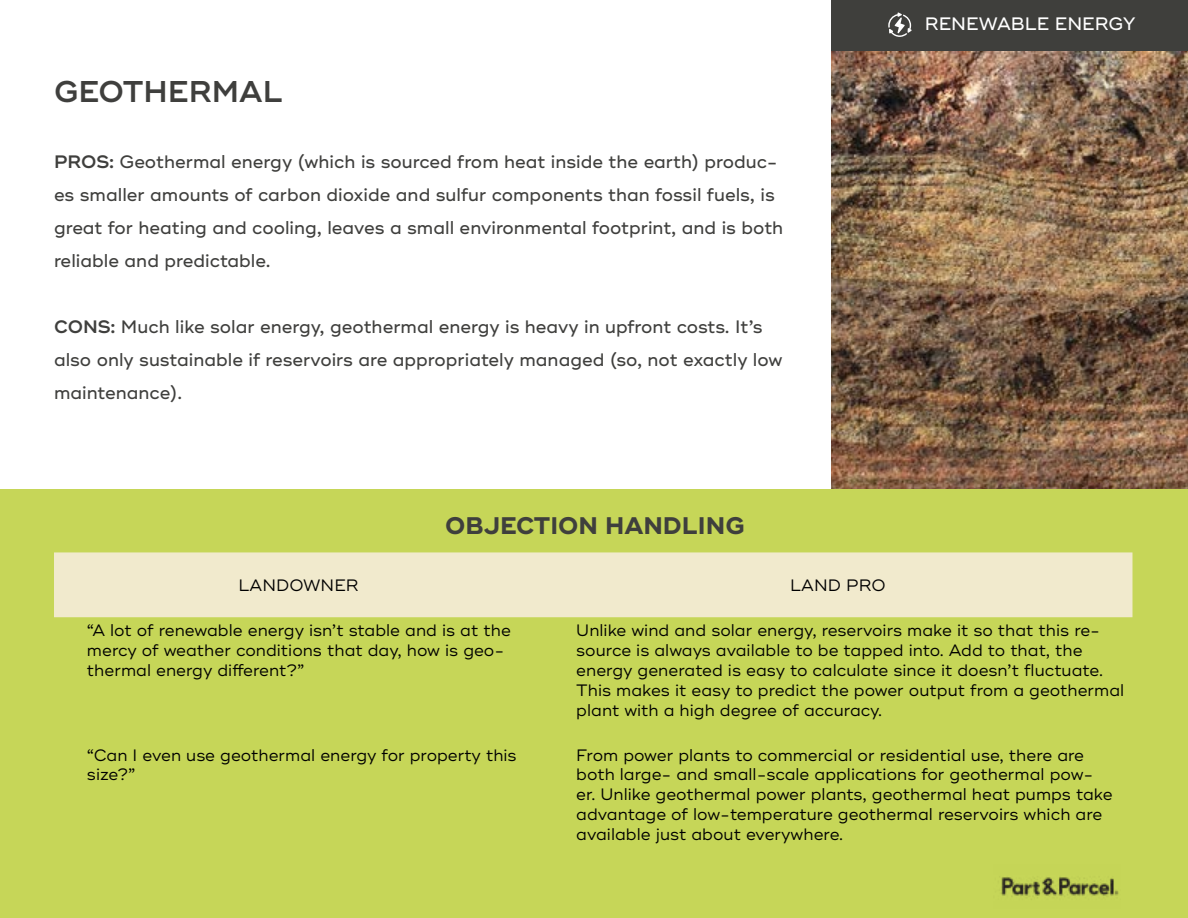
<style>
.page{position:relative;width:1188px;height:918px;background:#fff}
.page>*{position:absolute;margin:0;border:0;box-sizing:border-box;transform-origin:0 0}
.t1{font:600 30px "Ridley Grotesk";color:#3f3f3d}
.t2{font:700 24px "Ridley Grotesk";color:#3f3f3d}
.t3{font:500 18px/33px "Ridley Grotesk";color:#3f3f3d}
.t4{font:500 18px "Ridley Grotesk";color:#fff}
.t5{font:16.5px/19.8px "Ridley Grotesk";color:#000}
.t6{font:16.5px "Ridley Grotesk Demo";color:#000}
.s1{font-weight:600}
</style>
<div class="page">
<img style="left:832px;top:52px;width:356px;height:437px">
<div style="left:831px;top:0;width:357px;height:51px;background:#3f3f3c"></div>
<div style="left:0;top:489px;width:1188px;height:429px;background:#c6d658"></div>
<svg style="left:888px;top:13px;width:24px;height:24px"></svg>
<div style="left:54px;top:552px;width:1078px;height:65px;background:#f1eacd"></div>
<img style="left:1001px;top:877px;width:118px;height:23px">
<h1 class="t1" style="left:54px;top:73px;width:230px">GEOTHERMAL</h1>
<p class="t3" style="left:54px;top:145px;width:731px"><span class="s1">PROS:</span> Geothermal energy (which is sourced from heat inside the earth) produc&shy;es smaller amounts of carbon dioxide and sulfur components than fossil fuels, is great for heating and cooling, leaves a small environmental footprint, and is both reliable and predictable.</p>
<p class="t3" style="left:54px;top:310px;width:730px"><span class="s1">CONS:</span> Much like solar energy, geothermal energy is heavy in upfront costs. It’s also only sustainable if reservoirs are appropriately managed (so, not exactly low maintenance).</p>
<h2 class="t2" style="left:445px;top:511px;width:301px">OBJECTION HANDLING</h2>
<p class="t4" style="left:925px;top:13px;width:212px">RENEWABLE ENERGY</p>
<p class="t6" style="left:239px;top:578px;width:122px">LANDOWNER</p>
<p class="t6" style="left:790px;top:578px;width:97px">LAND PRO</p>
<p class="t5" style="left:87px;top:621px;width:425px">“A lot of renewable energy isn’t stable and is at the mercy of weather conditions that day, how is geo&shy;thermal energy different?”</p>
<p class="t5" style="left:576px;top:621px;width:550px">Unlike wind and solar energy, reservoirs make it so that this re&shy;source is always available to be tapped into. Add to that, the energy generated is easy to calculate since it doesn’t fluctuate.<br>This makes it easy to predict the power output from a geothermal plant with a high degree of accuracy.</p>
<p class="t5" style="left:87px;top:745px;width:431px">“Can I even use geothermal energy for property this size?”</p>
<p class="t5" style="left:576px;top:745px;width:538px">From power plants to commercial or residential use, there are both large- and small-scale applications for geothermal pow&shy;er. Unlike geothermal power plants, geothermal heat pumps take advantage of low-temperature geothermal reservoirs which are available just about everywhere.</p>
</div>
